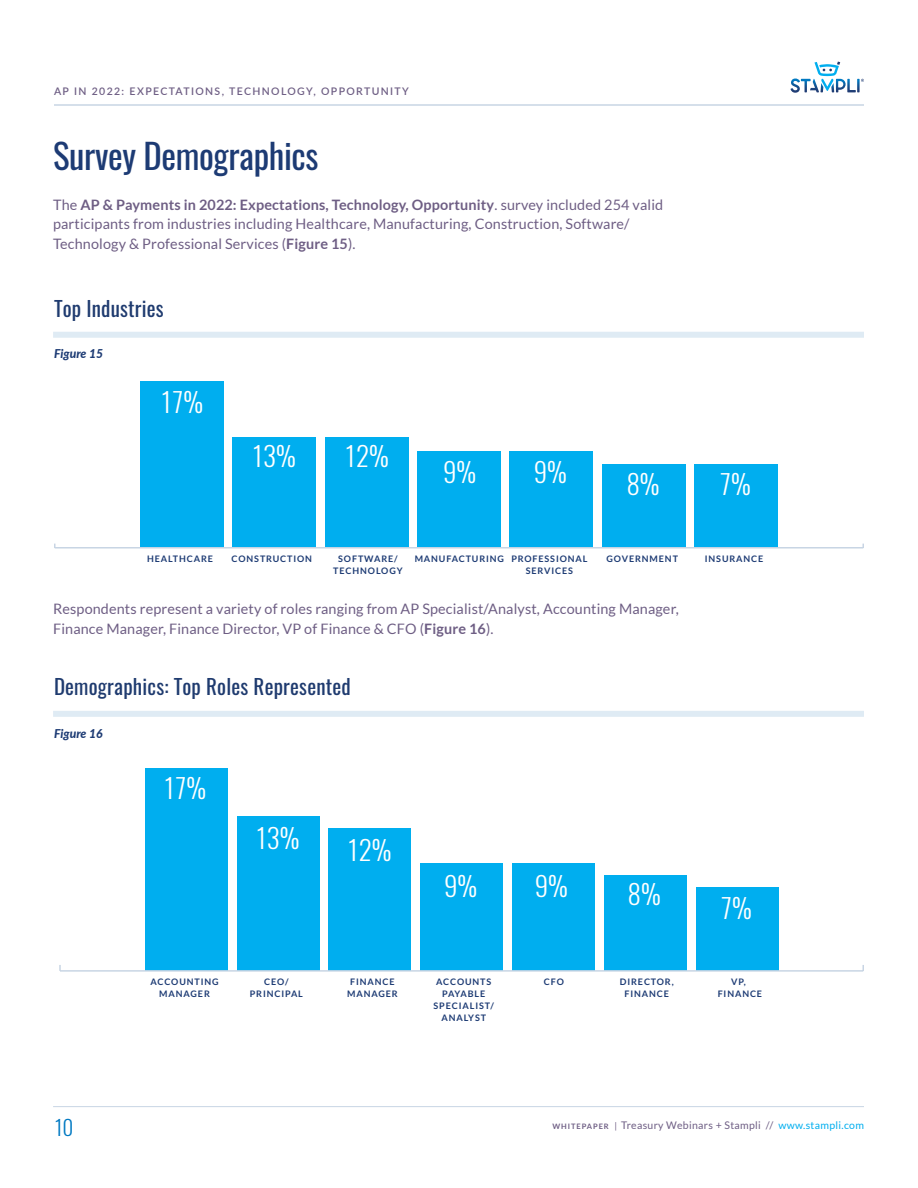
<style>
.page{position:relative;width:918px;height:1188px;background:#fff}
.page>*{position:absolute;margin:0;border:0;box-sizing:border-box;transform-origin:0 0}
.Paragraph_Style_1{font:34.8px "Oswald";letter-spacing:-.01em;color:#1d3b74}
.Paragraph_Style_1-2{font:300 27px "Oswald";color:#fff}
.t1{font:21px "Oswald";letter-spacing:.01em;color:#1f3b6f}
.t2{font:300 21px "Oswald";color:#0079c2}
.Paragraph_Style_1-3{font:14.4px/19.5px "Lato";letter-spacing:.01em;color:#6e5e84}
.t3{font:italic 800 12.15px "Lato";color:#1d3b74}
.t4{font:10.5px "Lato";letter-spacing:.03em;color:#6e5e84}
.t5{font:600 10.5px "Lato";letter-spacing:.13em;color:#6e5e84}
.Paragraph_Style_1-4{font:700 9px/12px "Lato";letter-spacing:.1em;color:#1d3b74;text-align:center}
.s1{font-weight:700}
.s2{font-weight:700;font-size:7.5px}
.s3{font-size:9px}
.s4{color:#00aeef}
</style>
<div class="page">
<hr style="left:53px;top:1106px;width:811px;height:1px;background:#c8d5e4">
<hr style="left:54px;top:104px;width:810px;height:2px;background:#c8d5e4">
<svg style="left:791px;top:62px;width:73px;height:31px"></svg>
<div style="left:53px;top:332px;width:811px;height:6px;background:#dfebf4"></div>
<div style="left:53px;top:711px;width:811px;height:6px;background:#dfebf4"></div>
<div style="left:695px;top:465px;width:83px;height:83px;background:#00aeef"></div>
<div style="left:602px;top:465px;width:83px;height:83px;background:#00aeef"></div>
<div style="left:510px;top:451px;width:83px;height:97px;background:#00aeef"></div>
<div style="left:417px;top:451px;width:84px;height:97px;background:#00aeef"></div>
<div style="left:325px;top:437px;width:83px;height:111px;background:#00aeef"></div>
<div style="left:233px;top:437px;width:83px;height:111px;background:#00aeef"></div>
<div style="left:140px;top:382px;width:83px;height:166px;background:#00aeef"></div>
<div style="left:696px;top:888px;width:82px;height:83px;background:#00aeef"></div>
<div style="left:604px;top:876px;width:83px;height:95px;background:#00aeef"></div>
<div style="left:512px;top:864px;width:83px;height:107px;background:#00aeef"></div>
<div style="left:420px;top:864px;width:83px;height:107px;background:#00aeef"></div>
<div style="left:329px;top:828px;width:82px;height:143px;background:#00aeef"></div>
<div style="left:237px;top:816px;width:82px;height:155px;background:#00aeef"></div>
<div style="left:145px;top:769px;width:83px;height:202px;background:#00aeef"></div>
<hr style="left:55px;top:547px;width:808px;height:2px;background:#c8d5e4">
<hr style="left:60px;top:970px;width:803px;height:2px;background:#c8d5e4">
<p class="t5" style="left:54px;top:84px;width:356px">AP IN 2022: EXPECTATIONS, TECHNOLOGY, OPPORTUNITY</p>
<p class="Paragraph_Style_1" style="left:53px;top:124px;width:267px">Survey Demographics</p>
<p class="Paragraph_Style_1-3" style="left:53px;top:195px;width:612px">The <span class="s1">AP &amp; Payments in 2022: Expectations, Technology, Opportunity</span>. survey included 254 valid participants from industries including Healthcare, Manufacturing, Construction, Software/<br>Technology &amp; Professional Services (<span class="s1">Figure 15</span>).</p>
<p class="t1" style="left:54px;top:290px;width:111px">Top Industries</p>
<p class="t3" style="left:54px;top:344px;width:50px">Figure 15</p>
<p class="Paragraph_Style_1-2" style="left:160px;top:384px;width:44px">17%</p>
<p class="Paragraph_Style_1-2" style="left:252px;top:438px;width:46px">13%</p>
<p class="Paragraph_Style_1-2" style="left:345px;top:438px;width:46px">12%</p>
<p class="Paragraph_Style_1-2" style="left:443px;top:454px;width:35px">9%</p>
<p class="Paragraph_Style_1-2" style="left:534px;top:454px;width:35px">9%</p>
<p class="Paragraph_Style_1-2" style="left:627px;top:466px;width:34px">8%</p>
<p class="Paragraph_Style_1-2" style="left:719px;top:466px;width:33px">7%</p>
<p class="Paragraph_Style_1-4" style="left:147px;top:553px;width:67px">HEALTHCARE</p>
<p class="Paragraph_Style_1-4" style="left:232px;top:553px;width:82px">CONSTRUCTION</p>
<p class="Paragraph_Style_1-4" style="left:333px;top:553px;width:71px">SOFTWARE/<br>TECHNOLOGY</p>
<p class="Paragraph_Style_1-4" style="left:415px;top:553px;width:91px">MANUFACTURING</p>
<p class="Paragraph_Style_1-4" style="left:511px;top:553px;width:78px">PROFESSIONAL<br>SERVICES</p>
<p class="Paragraph_Style_1-4" style="left:607px;top:553px;width:73px">GOVERNMENT</p>
<p class="Paragraph_Style_1-4" style="left:705px;top:553px;width:60px">INSURANCE</p>
<p class="Paragraph_Style_1-3" style="left:53px;top:599px;width:627px">Respondents represent a variety of roles ranging from AP Specialist/Analyst, Accounting Manager,<br>Finance Manager, Finance Director, VP of Finance &amp; CFO (<span class="s1">Figure 16</span>).</p>
<p class="t1" style="left:54px;top:667px;width:298px">Demographics: Top Roles Represented</p>
<p class="t3" style="left:54px;top:724px;width:50px">Figure 16</p>
<h3 class="t2" style="left:54px;top:1114px;width:21px">10</h3>
<p class="Paragraph_Style_1-2" style="left:163px;top:770px;width:44px">17%</p>
<p class="Paragraph_Style_1-2" style="left:255px;top:820px;width:46px">13%</p>
<p class="Paragraph_Style_1-4" style="left:150px;top:975px;width:70px">ACCOUNTING<br>MANAGER</p>
<p class="Paragraph_Style_1-4" style="left:250px;top:975px;width:55px">CEO/<br>PRINCIPAL</p>
<p class="Paragraph_Style_1-2" style="left:347px;top:832px;width:46px">12%</p>
<p class="Paragraph_Style_1-4" style="left:347px;top:975px;width:52px">FINANCE<br>MANAGER</p>
<p class="Paragraph_Style_1-2" style="left:444px;top:868px;width:35px">9%</p>
<p class="Paragraph_Style_1-2" style="left:535px;top:868px;width:35px">9%</p>
<p class="Paragraph_Style_1-2" style="left:628px;top:876px;width:34px">8%</p>
<p class="Paragraph_Style_1-4" style="left:434px;top:975px;width:62px">ACCOUNTS<br>PAYABLE<br>SPECIALIST/<br>ANALYST</p>
<p class="Paragraph_Style_1-4" style="left:544px;top:975px;width:22px">CFO</p>
<p class="Paragraph_Style_1-4" style="left:620px;top:975px;width:55px">DIRECTOR,<br>FINANCE</p>
<p class="Paragraph_Style_1-2" style="left:720px;top:890px;width:33px">7%</p>
<p class="Paragraph_Style_1-4" style="left:718px;top:975px;width:46px">VP,<br>FINANCE</p>
<p class="t4" style="left:552px;top:1120px;width:313px"><span class="s2">WHITEPAPER</span> <span class="s3">|</span> Treasury Webinars + Stampli // <span class="s4">www.stampli.com</span></p>
</div>
